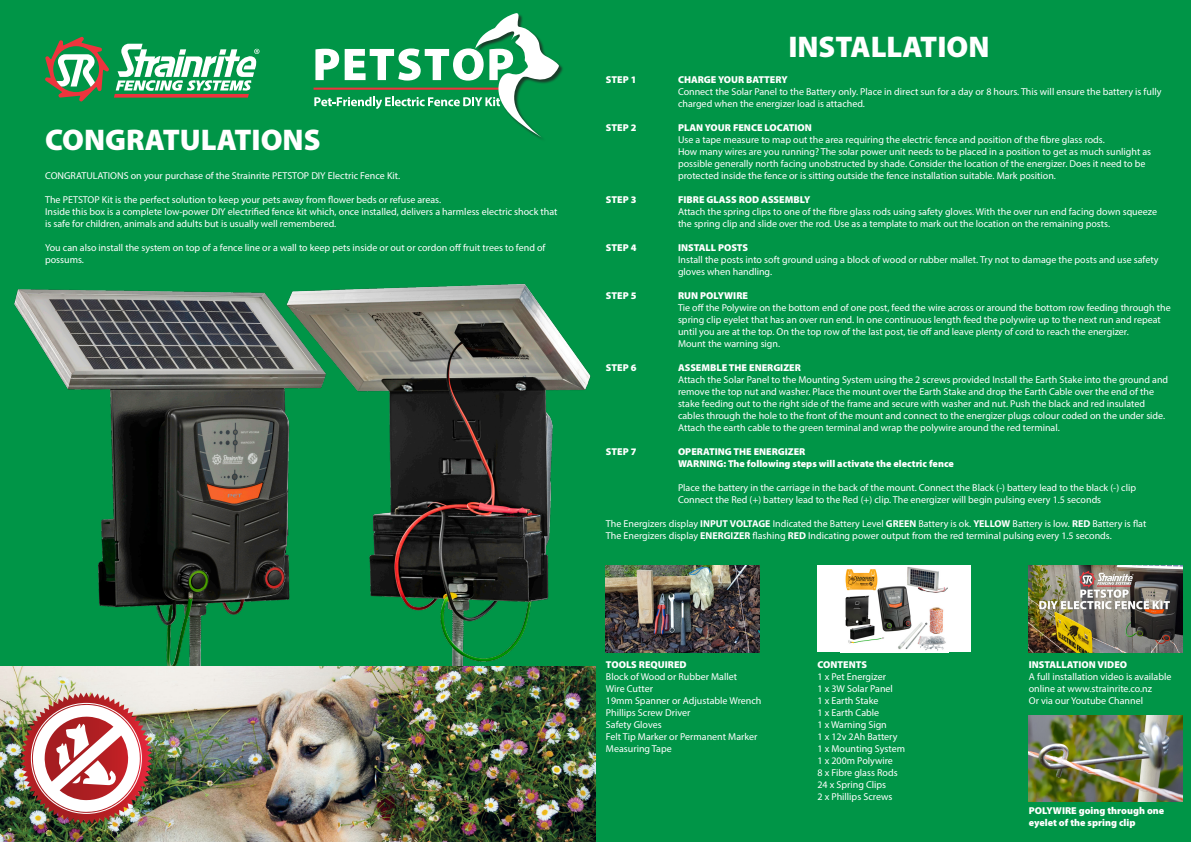
<style>
.page{position:relative;width:1191px;height:842px;background:#009547}
.page>*{position:absolute;margin:0;border:0;box-sizing:border-box;transform-origin:0 0}
.t1{font:900 30px "Myriad Pro";color:#fff}
.t2{font:10px/12px "Myriad Pro";color:#fff}
.t3{font:900 10px/12px "Myriad Pro";color:#fff}
.s1{font-weight:700}
</style>
<div class="page">
<img style="left:1028px;top:566px;width:154px;height:86px">
<img style="left:606px;top:566px;width:153px;height:86px">
<img style="left:14px;top:289px;width:265px;height:377px">
<img style="left:279px;top:284px;width:312px;height:382px">
<div style="left:817px;top:566px;width:154px;height:86px;background:#fff"></div>
<img style="left:845px;top:567px;width:103px;height:84px">
<img style="left:1028px;top:715px;width:154px;height:86px">
<svg style="left:45px;top:37px;width:215px;height:65px"></svg>
<img style="left:0;top:666px;width:595px;height:176px">
<img style="left:20px;top:692px;width:132px;height:132px">
<hr style="left:313px;top:88px;width:192px;height:2px;background:#ee343d">
<svg style="left:314px;top:13px;width:245px;height:124px"></svg>
<p class="t1" style="left:45px;top:123px;width:277px">CONGRATULATIONS</p>
<p class="t2" style="left:45px;top:169px;width:356px">CONGRATULATIONS on your purchase of the Strainrite PETSTOP DIY Electric Fence Kit.</p>
<p class="t2" style="left:45px;top:193px;width:397px">The PETSTOP Kit is the perfect solution to keep your pets away from flower beds or refuse areas.</p>
<p class="t2" style="left:45px;top:205px;width:514px">Inside this box is a complete low-power DIY electrified fence kit which, once installed, delivers a harmless electric shock that is safe for children, animals and adults but is usually well remembered.</p>
<p class="t2" style="left:45px;top:241px;width:502px">You can also install the system on top of a fence line or a wall to keep pets inside or out or cordon off fruit trees to fend of possums.</p>
<p class="t1" style="left:788px;top:29px;width:203px">INSTALLATION</p>
<p class="t3" style="left:606px;top:74px;width:32px">STEP 1</p>
<p class="t3" style="left:678px;top:74px;width:111px">CHARGE YOUR BATTERY</p>
<p class="t2" style="left:678px;top:85px;width:485px">Connect the Solar Panel to the Battery only. Place in direct sun for a day or 8 hours. This will ensure the battery is fully charged when the energizer load is attached.</p>
<p class="t3" style="left:606px;top:122px;width:32px">STEP 2</p>
<p class="t3" style="left:678px;top:122px;width:135px">PLAN YOUR FENCE LOCATION</p>
<p class="t2" style="left:678px;top:133px;width:428px">Use a tape measure to map out the area requiring the electric fence and position of the fibre glass rods.</p>
<p class="t2" style="left:678px;top:145px;width:475px">How many wires are you running? The solar power unit needs to be placed in a position to get as much sunlight as possible generally north facing unobstructed by shade. Consider the location of the energizer. Does it need to be protected inside the fence or is sitting outside the fence installation suitable. Mark position.</p>
<p class="t3" style="left:606px;top:194px;width:32px">STEP 3</p>
<p class="t3" style="left:678px;top:194px;width:134px">FIBRE GLASS ROD ASSEMBLY</p>
<p class="t2" style="left:678px;top:205px;width:480px">Attach the spring clips to one of the fibre glass rods using safety gloves. With the over run end facing down squeeze the spring clip and slide over the rod. Use as a template to mark out the location on the remaining posts.</p>
<p class="t3" style="left:606px;top:242px;width:32px">STEP 4</p>
<p class="t3" style="left:678px;top:242px;width:72px">INSTALL POSTS</p>
<p class="t2" style="left:678px;top:253px;width:482px">Install the posts into soft ground using a block of wood or rubber mallet. Try not to damage the posts and use safety gloves when handling.</p>
<p class="t3" style="left:606px;top:290px;width:32px">STEP 5</p>
<p class="t3" style="left:678px;top:290px;width:72px">RUN POLYWIRE</p>
<p class="t2" style="left:678px;top:301px;width:494px">Tie off the Polywire on the bottom end of one post, feed the wire across or around the bottom row feeding through the spring clip eyelet that has an over run end. In one continuous length feed the polywire up to the next run and repeat until you are at the top. On the top row of the last post, tie off and leave plenty of cord to reach the energizer.<br>Mount the warning sign.</p>
<p class="t3" style="left:606px;top:362px;width:32px">STEP 6</p>
<p class="t3" style="left:678px;top:362px;width:124px">ASSEMBLE THE ENERGIZER</p>
<p class="t2" style="left:678px;top:373px;width:492px">Attach the Solar Panel to the Mounting System using the 2 screws provided Install the Earth Stake into the ground and remove the top nut and washer. Place the mount over the Earth Stake and drop the Earth Cable over the end of the stake feeding out to the right side of the frame and secure with washer and nut. Push the black and red insulated cables through the hole to the front of the mount and connect to the energizer plugs colour coded on the under side.</p>
<p class="t2" style="left:678px;top:421px;width:383px">Attach the earth cable to the green terminal and wrap the polywire around the red terminal.</p>
<p class="t3" style="left:606px;top:446px;width:32px">STEP 7</p>
<p class="t3" style="left:678px;top:446px;width:129px">OPERATING THE ENERGIZER</p>
<p class="t3" style="left:678px;top:458px;width:277px">WARNING: The following steps will activate the electric fence</p>
<p class="t2" style="left:678px;top:481px;width:459px">Place the battery in the carriage in the back of the mount. Connect the Black (-) battery lead to the black (-) clip<br>Connect the Red (+) battery lead to the Red (+) clip. The energizer will begin pulsing every 1.5 seconds</p>
<p class="t2" style="left:606px;top:517px;width:542px">The Energizers display <span class="s1">INPUT VOLTAGE</span> Indicated the Battery Level <span class="s1">GREEN</span> Battery is ok. <span class="s1">YELLOW</span> Battery is low. <span class="s1">RED</span> Battery is flat</p>
<p class="t2" style="left:606px;top:529px;width:507px">The Energizers display <span class="s1">ENERGIZER</span> flashing <span class="s1">RED</span> Indicating power output from the red terminal pulsing every 1.5 seconds.</p>
<p class="t3" style="left:606px;top:659px;width:82px">TOOLS REQUIRED</p>
<p class="t2" style="left:606px;top:671px;width:133px">Block of Wood or Rubber Mallet</p>
<p class="t2" style="left:606px;top:683px;width:48px">Wire Cutter</p>
<p class="t2" style="left:606px;top:695px;width:157px">19mm Spanner or Adjustable Wrench</p>
<p class="t2" style="left:606px;top:707px;width:86px">Phillips Screw Driver</p>
<p class="t2" style="left:606px;top:719px;width:57px">Safety Gloves</p>
<p class="t2" style="left:606px;top:731px;width:153px">Felt Tip Marker or Permanent Marker</p>
<p class="t2" style="left:606px;top:743px;width:67px">Measuring Tape</p>
<p class="t3" style="left:817px;top:659px;width:51px">CONTENTS</p>
<p class="t2" style="left:817px;top:671px;width:70px">1 x Pet Energizer</p>
<p class="t2" style="left:817px;top:683px;width:77px">1 x 3W Solar Panel</p>
<p class="t2" style="left:817px;top:695px;width:62px">1 x Earth Stake</p>
<p class="t2" style="left:817px;top:707px;width:63px">1 x Earth Cable</p>
<p class="t2" style="left:817px;top:719px;width:71px">1 x Warning Sign</p>
<p class="t2" style="left:817px;top:731px;width:82px">1 x 12v 2Ah Battery</p>
<p class="t2" style="left:817px;top:743px;width:89px">1 x Mounting System</p>
<p class="t2" style="left:817px;top:755px;width:77px">1 x 200m Polywire</p>
<p class="t2" style="left:817px;top:767px;width:82px">8 x Fibre glass Rods</p>
<p class="t2" style="left:817px;top:779px;width:70px">24 x Spring Clips</p>
<p class="t2" style="left:817px;top:791px;width:76px">2 x Phillips Screws</p>
<p class="t3" style="left:1028px;top:659px;width:100px">INSTALLATION VIDEO</p>
<p class="t2" style="left:1028px;top:671px;width:144px">A full installation video is available online at www.strainrite.co.nz</p>
<p class="t2" style="left:1028px;top:695px;width:116px">Or via our Youtube Channel</p>
<p class="t3" style="left:1028px;top:804px;width:137px">POLYWIRE going through one eyelet of the spring clip</p>
</div>
